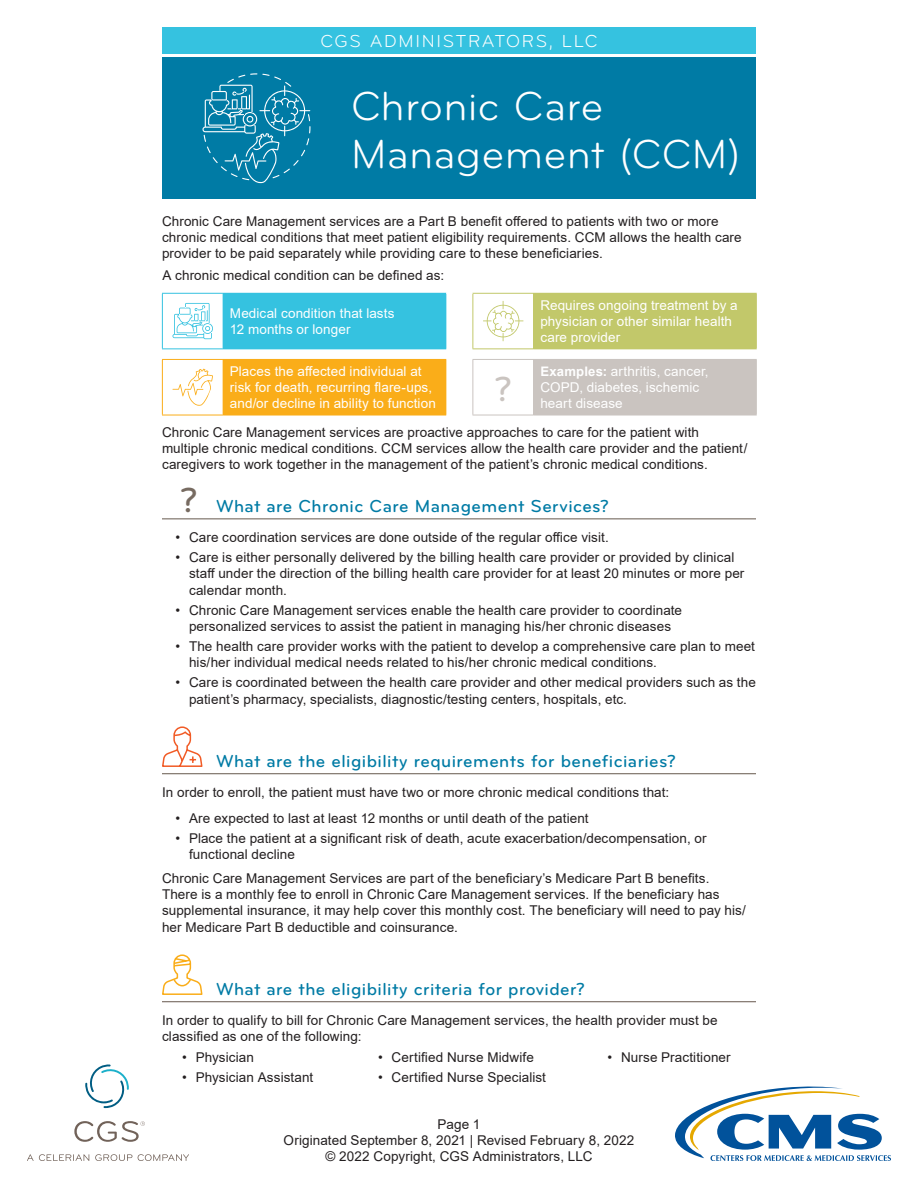
<style>
.page{position:relative;width:918px;height:1188px;background:#fff}
.page>*{position:absolute;margin:0;border:0;box-sizing:border-box;transform-origin:0 0}
.t1{font:42px/48px "Bryant Pro";letter-spacing:.015em;color:#fff}
.t2{font:500 36px "Bryant Pro";color:#cac4c0}
.t3{font:500 18px "Bryant Pro";letter-spacing:.025em;color:#007ba5}
.t4{font:18px "Bryant Pro";letter-spacing:.085em;color:#fff}
.t5{font:13.5px/16.2px "Arial";letter-spacing:.005em;color:#231f20}
.t6{font:13.5px/16.2px "Arial";letter-spacing:.005em;color:#fff}
.s1{font-weight:700;font-size:13.2px}
.s2{font-size:36px;color:#776b61}
</style>
<div class="page">
<div style="left:223px;top:293px;width:223px;height:56px;background:#35c2e0"></div>
<div style="left:534px;top:293px;width:222px;height:56px;background:#c2c86a"></div>
<div style="left:223px;top:359px;width:223px;height:56px;background:#faad19"></div>
<div style="left:534px;top:359px;width:222px;height:56px;background:#cac4c0"></div>
<hr style="left:162px;top:359px;width:61px;height:1px;background:#faad19">
<hr style="left:162px;top:360px;width:1px;height:55px;background:#faad19">
<hr style="left:446px;top:360px;width:1px;height:55px;background:#faad19">
<hr style="left:162px;top:415px;width:61px;height:1px;background:#faad19">
<hr style="left:223px;top:415px;width:223px;height:1px;background:#faad19">
<hr style="left:472px;top:359px;width:62px;height:1px;background:#cac4c0">
<hr style="left:472px;top:360px;width:1px;height:55px;background:#cac4c0">
<hr style="left:534px;top:359px;width:223px;height:1px;background:#cac4c0">
<hr style="left:533px;top:360px;width:1px;height:55px;background:#cac4c0">
<hr style="left:756px;top:360px;width:1px;height:55px;background:#cac4c0">
<hr style="left:472px;top:415px;width:62px;height:1px;background:#cac4c0">
<hr style="left:534px;top:415px;width:223px;height:1px;background:#cac4c0">
<hr style="left:162px;top:293px;width:61px;height:1px;background:#35c2e0">
<hr style="left:162px;top:294px;width:1px;height:54px;background:#35c2e0">
<hr style="left:446px;top:294px;width:1px;height:54px;background:#35c2e0">
<hr style="left:162px;top:348px;width:61px;height:1px;background:#35c2e0">
<hr style="left:472px;top:293px;width:62px;height:1px;background:#c2c86a">
<hr style="left:472px;top:294px;width:1px;height:54px;background:#c2c86a">
<hr style="left:534px;top:293px;width:223px;height:1px;background:#c2c86a">
<hr style="left:533px;top:294px;width:1px;height:54px;background:#c2c86a">
<hr style="left:756px;top:294px;width:1px;height:54px;background:#c2c86a">
<hr style="left:472px;top:348px;width:62px;height:1px;background:#c2c86a">
<hr style="left:534px;top:348px;width:223px;height:1px;background:#c2c86a">
<svg style="left:173px;top:303px;width:40px;height:36px"></svg>
<svg style="left:483px;top:301px;width:40px;height:40px"></svg>
<svg style="left:173px;top:369px;width:40px;height:37px"></svg>
<hr style="left:162px;top:518px;width:54px;height:1px;background:#776b61">
<hr style="left:216px;top:518px;width:540px;height:1px;background:#776b61">
<hr style="left:162px;top:773px;width:54px;height:1px;background:#776b61">
<hr style="left:216px;top:773px;width:540px;height:1px;background:#776b61">
<svg style="left:162px;top:726px;width:41px;height:41px"></svg>
<hr style="left:162px;top:1001px;width:54px;height:1px;background:#776b61">
<hr style="left:216px;top:1001px;width:540px;height:1px;background:#776b61">
<svg style="left:162px;top:954px;width:41px;height:41px"></svg>
<div style="left:162px;top:57px;width:594px;height:142px;background:#007ba5"></div>
<div style="left:162px;top:27px;width:594px;height:27px;background:#35c2e0"></div>
<svg style="left:202px;top:73px;width:108px;height:110px"></svg>
<svg style="left:85px;top:1065px;width:44px;height:43px"></svg>
<svg style="left:27px;top:1154px;width:62px;height:7px"></svg>
<svg style="left:95px;top:1154px;width:37px;height:7px"></svg>
<svg style="left:138px;top:1154px;width:51px;height:7px"></svg>
<svg style="left:74px;top:1121px;width:71px;height:21px"></svg>
<svg style="left:675px;top:1087px;width:216px;height:74px"></svg>
<h3 class="t4" style="left:320px;top:31px;width:279px">CGS ADMINISTRATORS, LLC</h3>
<h1 class="t1" style="left:351px;top:82px;width:391px">Chronic Care<br>Management (CCM)</h1>
<p class="t5" style="left:162px;top:213px;width:581px">Chronic Care Management services are a Part B benefit offered to patients with two or more chronic medical conditions that meet patient eligibility requirements. CCM allows the health care provider to be paid separately while providing care to these beneficiaries.</p>
<p class="t5" style="left:162px;top:267px;width:283px">A chronic medical condition can be defined as:</p>
<p class="t6" style="left:230px;top:305px;width:166px">Medical condition that lasts<br>12 months or longer</p>
<p class="t6" style="left:540px;top:297px;width:199px">Requires ongoing treatment by a physician or other similar health care provider</p>
<p class="t6" style="left:230px;top:363px;width:208px">Places the affected individual at risk for death, recurring flare-ups, and/or decline in ability to function</p>
<h2 class="t2" style="left:495px;top:367px;width:19px">?</h2>
<p class="t6" style="left:540px;top:363px;width:170px"><span class="s1">Examples:</span> arthritis, cancer,<br>COPD, diabetes, ischemic heart disease</p>
<p class="t5" style="left:162px;top:424px;width:587px">Chronic Care Management services are proactive approaches to care for the patient with multiple chronic medical conditions. CCM services allow the health care provider and the patient/ caregivers to work together in the management of the patient’s chronic medical conditions.</p>
<h3 class="t3" style="left:180px;top:495px;width:430px"><span class="s2">?</span> What are Chronic Care Management Services?</h3>
<p class="t5" style="left:176px;top:529px;width:435px">• Care coordination services are done outside of the regular office visit.</p>
<p class="t5" style="left:189px;top:549px;width:557px;text-indent:-14px">• Care is either personally delivered by the billing health care provider or provided by clinical staff under the direction of the billing health care provider for at least 20 minutes or more per calendar month.</p>
<p class="t5" style="left:176px;top:602px;width:508px;text-align:center">• Chronic Care Management services enable the health care provider to coordinate personalized services to assist the patient in managing his/her chronic diseases</p>
<p class="t5" style="left:189px;top:638px;width:567px;text-indent:-14px">• The health care provider works with the patient to develop a comprehensive care plan to meet his/her individual medical needs related to his/her chronic medical conditions.</p>
<p class="t5" style="left:189px;top:674px;width:568px;text-indent:-14px">• Care is coordinated between the health care provider and other medical providers such as the patient’s pharmacy, specialists, diagnostic/testing centers, hospitals, etc.</p>
<h3 class="t3" style="left:216px;top:750px;width:461px">What are the eligibility requirements for beneficiaries?</h3>
<p class="t5" style="left:162px;top:784px;width:509px">In order to enroll, the patient must have two or more chronic medical conditions that:</p>
<p class="t5" style="left:176px;top:810px;width:415px">• Are expected to last at least 12 months or until death of the patient</p>
<p class="t5" style="left:189px;top:830px;width:519px;text-indent:-14px">• Place the patient at a significant risk of death, acute exacerbation/decompensation, or functional decline</p>
<p class="t5" style="left:162px;top:870px;width:586px">Chronic Care Management Services are part of the beneficiary’s Medicare Part B benefits.<br>There is a monthly fee to enroll in Chronic Care Management services. If the beneficiary has supplemental insurance, it may help cover this monthly cost. The beneficiary will need to pay his/ her Medicare Part B deductible and coinsurance.</p>
<h3 class="t3" style="left:216px;top:978px;width:370px">What are the eligibility criteria for provider?</h3>
<p class="t5" style="left:162px;top:1012px;width:557px">In order to qualify to bill for Chronic Care Management services, the health provider must be classified as one of the following:</p>
<p class="t5" style="left:182px;top:1049px;width:73px">• Physician</p>
<p class="t5" style="left:182px;top:1069px;width:133px">• Physician Assistant</p>
<p class="t5" style="left:378px;top:1049px;width:157px">• Certified Nurse Midwife</p>
<p class="t5" style="left:378px;top:1069px;width:170px">• Certified Nurse Specialist</p>
<p class="t5" style="left:608px;top:1049px;width:125px">• Nurse Practitioner</p>
<p class="t5" style="left:284px;top:1116px;width:352px;text-align:center">Page 1<br>Originated September 8, 2021 | Revised February 8, 2022 © 2022 Copyright, CGS Administrators, LLC</p>
</div>
